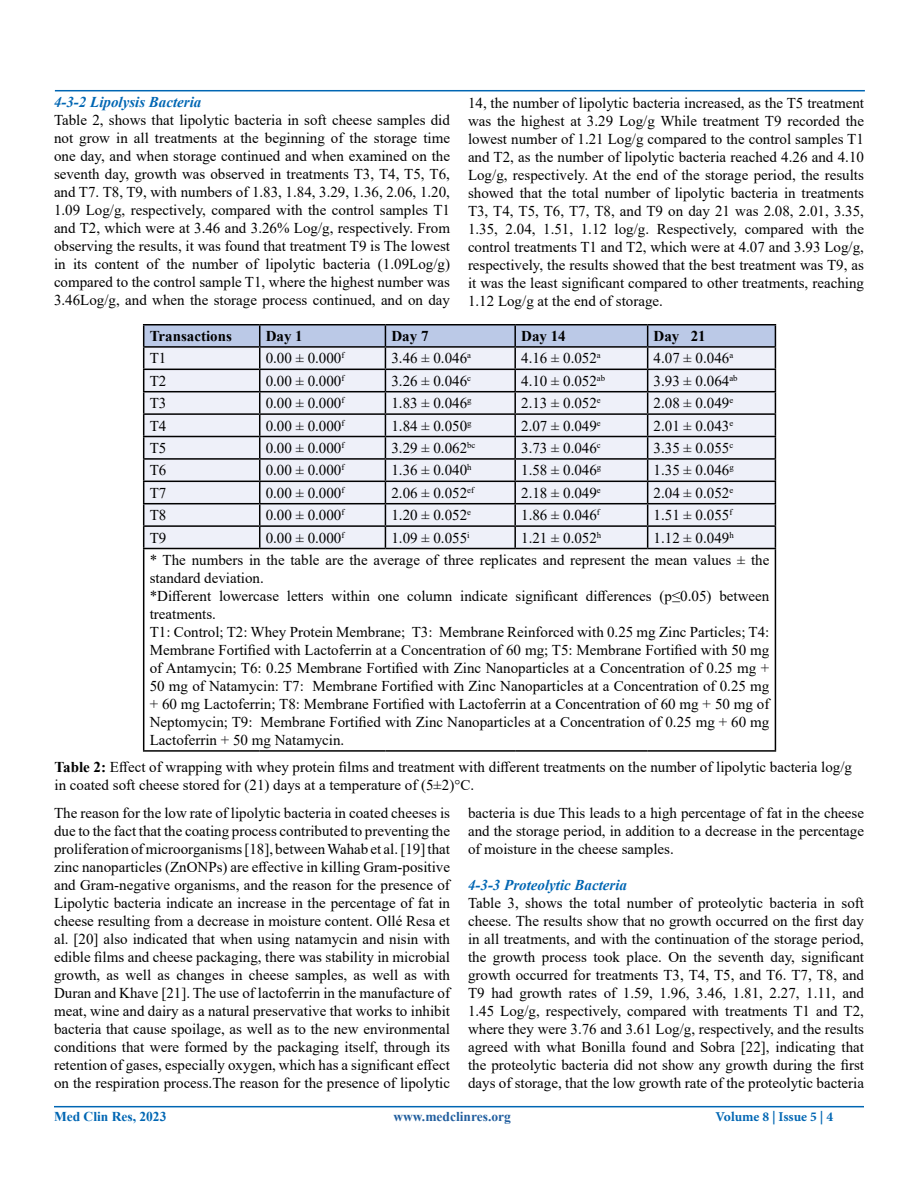
<style>
.page{position:relative;width:918px;height:1188px;background:#fff}
.page>*{position:absolute;margin:0;border:0;box-sizing:border-box;transform-origin:0 0}
.t1{font:15px/18px "Times New Roman";color:#000;text-align:justify}
.t2{font:italic 700 15px "Times New Roman";color:#0066b3}
.t3{font:700 15px "Times New Roman";color:#000}
.t4{font:700 13.5px "Times New Roman";color:#215e9e}
.t5{font:700 13.5px "Minion Pro";letter-spacing:-.005em;color:#0066b3}
.t6{font:700 13.5px "Times New Roman";color:#0066b3}
.s1{font-weight:700}
</style>
<div class="page">
<hr style="left:54px;top:1106px;width:810px;height:1px;background:#0066b3">
<hr style="left:55px;top:90px;width:810px;height:1px;background:#0066b3">
<hr style="left:143px;top:324px;width:117px;height:2px;background:#000">
<hr style="left:260px;top:324px;width:125px;height:2px;background:#000">
<hr style="left:385px;top:324px;width:130px;height:2px;background:#000">
<hr style="left:515px;top:324px;width:133px;height:2px;background:#000">
<hr style="left:648px;top:324px;width:128px;height:2px;background:#000">
<svg style="left:143px;top:325px;width:633px;height:223px;background:#d6d9e4"></svg>
<hr style="left:143px;top:548px;width:117px;height:1px;background:#000">
<hr style="left:143px;top:549px;width:1px;height:201px;background:#000">
<hr style="left:260px;top:548px;width:125px;height:1px;background:#000">
<hr style="left:385px;top:548px;width:130px;height:1px;background:#000">
<hr style="left:515px;top:548px;width:133px;height:1px;background:#000">
<hr style="left:648px;top:548px;width:128px;height:1px;background:#000">
<hr style="left:775px;top:549px;width:1px;height:201px;background:#000">
<hr style="left:143px;top:750px;width:117px;height:2px;background:#000">
<hr style="left:260px;top:750px;width:125px;height:2px;background:#000">
<hr style="left:385px;top:750px;width:130px;height:2px;background:#000">
<hr style="left:515px;top:750px;width:133px;height:2px;background:#000">
<hr style="left:648px;top:750px;width:128px;height:2px;background:#000">
<p class="t2" style="left:54px;top:92px;width:149px">4-3-2 Lipolysis Bacteria</p>
<p class="t1" style="left:54px;top:111px;width:398px">Table 2, shows that lipolytic bacteria in soft cheese samples did not grow in all treatments at the beginning of the storage time one day, and when storage continued and when examined on the seventh day, growth was observed in treatments T3, T4, T5, T6, and T7. T8, T9, with numbers of 1.83, 1.84, 3.29, 1.36, 2.06, 1.20, 1.09 Log/g, respectively, compared with the control samples T1 and T2, which were at 3.46 and 3.26% Log/g, respectively. From observing the results, it was found that treatment T9 is The lowest in its content of the number of lipolytic bacteria (1.09Log/g) compared to the control sample T1, where the highest number was 3.46Log/g, and when the storage process continued, and on day</p>
<p class="t1" style="left:468px;top:93px;width:398px">14, the number of lipolytic bacteria increased, as the T5 treatment was the highest at 3.29 Log/g While treatment T9 recorded the lowest number of 1.21 Log/g compared to the control samples T1 and T2, as the number of lipolytic bacteria reached 4.26 and 4.10<br>Log/g, respectively. At the end of the storage period, the results showed that the total number of lipolytic bacteria in treatments T3, T4, T5, T6, T7, T8, and T9 on day 21 was 2.08, 2.01, 3.35, 1.35, 2.04, 1.51, 1.12 log/g. Respectively, compared with the control treatments T1 and T2, which were at 4.07 and 3.93 Log/g, respectively, the results showed that the best treatment was T9, as it was the least significant compared to other treatments, reaching 1.12 Log/g at the end of storage.</p>
<p class="t3" style="left:150px;top:325px;width:84px">Transactions</p>
<p class="t3" style="left:266px;top:325px;width:39px">Day 1</p>
<p class="t3" style="left:391px;top:325px;width:39px">Day 7</p>
<p class="t3" style="left:521px;top:325px;width:46px">Day 14</p>
<p class="t3" style="left:654px;top:325px;width:54px">Day 21</p>
<p class="t1" style="left:150px;top:349px;width:18px">T1</p>
<p class="t1" style="left:266px;top:349px;width:80px">0.00 ± 0.000<sup>f</sup></p>
<p class="t1" style="left:391px;top:349px;width:81px">3.46 ± 0.046<sup>a</sup></p>
<p class="t1" style="left:521px;top:349px;width:81px">4.16 ± 0.052<sup>a</sup></p>
<p class="t1" style="left:654px;top:349px;width:81px">4.07 ± 0.046<sup>a</sup></p>
<p class="t1" style="left:150px;top:371px;width:18px">T2</p>
<p class="t1" style="left:266px;top:371px;width:80px">0.00 ± 0.000<sup>f</sup></p>
<p class="t1" style="left:391px;top:371px;width:81px">3.26 ± 0.046<sup>c</sup></p>
<p class="t1" style="left:521px;top:371px;width:85px">4.10 ± 0.052<sup>ab</sup></p>
<p class="t1" style="left:654px;top:371px;width:85px">3.93 ± 0.064<sup>ab</sup></p>
<p class="t1" style="left:150px;top:394px;width:18px">T3</p>
<p class="t1" style="left:266px;top:394px;width:80px">0.00 ± 0.000<sup>f</sup></p>
<p class="t1" style="left:391px;top:394px;width:82px">1.83 ± 0.046<sup>g</sup></p>
<p class="t1" style="left:521px;top:394px;width:81px">2.13 ± 0.052<sup>e</sup></p>
<p class="t1" style="left:654px;top:394px;width:81px">2.08 ± 0.049<sup>e</sup></p>
<p class="t1" style="left:150px;top:416px;width:18px">T4</p>
<p class="t1" style="left:266px;top:416px;width:80px">0.00 ± 0.000<sup>f</sup></p>
<p class="t1" style="left:391px;top:416px;width:82px">1.84 ± 0.050<sup>g</sup></p>
<p class="t1" style="left:521px;top:416px;width:81px">2.07 ± 0.049<sup>e</sup></p>
<p class="t1" style="left:654px;top:416px;width:81px">2.01 ± 0.043<sup>e</sup></p>
<p class="t1" style="left:150px;top:438px;width:18px">T5</p>
<p class="t1" style="left:266px;top:438px;width:80px">0.00 ± 0.000<sup>f</sup></p>
<p class="t1" style="left:391px;top:438px;width:85px">3.29 ± 0.062<sup>bc</sup></p>
<p class="t1" style="left:521px;top:438px;width:81px">3.73 ± 0.046<sup>c</sup></p>
<p class="t1" style="left:654px;top:438px;width:81px">3.35 ± 0.055<sup>c</sup></p>
<p class="t1" style="left:150px;top:461px;width:18px">T6</p>
<p class="t1" style="left:266px;top:461px;width:80px">0.00 ± 0.000<sup>f</sup></p>
<p class="t1" style="left:391px;top:461px;width:82px">1.36 ± 0.040<sup>h</sup></p>
<p class="t1" style="left:521px;top:461px;width:82px">1.58 ± 0.046<sup>g</sup></p>
<p class="t1" style="left:654px;top:461px;width:82px">1.35 ± 0.046<sup>g</sup></p>
<p class="t1" style="left:150px;top:483px;width:18px">T7</p>
<p class="t1" style="left:266px;top:483px;width:80px">0.00 ± 0.000<sup>f</sup></p>
<p class="t1" style="left:391px;top:483px;width:84px">2.06 ± 0.052<sup>ef</sup></p>
<p class="t1" style="left:521px;top:483px;width:81px">2.18 ± 0.049<sup>e</sup></p>
<p class="t1" style="left:654px;top:483px;width:81px">2.04 ± 0.052<sup>e</sup></p>
<p class="t1" style="left:150px;top:506px;width:18px">T8</p>
<p class="t1" style="left:266px;top:506px;width:80px">0.00 ± 0.000<sup>f</sup></p>
<p class="t1" style="left:391px;top:506px;width:81px">1.20 ± 0.052<sup>e</sup></p>
<p class="t1" style="left:521px;top:506px;width:80px">1.86 ± 0.046<sup>f</sup></p>
<p class="t1" style="left:654px;top:506px;width:80px">1.51 ± 0.055<sup>f</sup></p>
<p class="t1" style="left:150px;top:528px;width:18px">T9</p>
<p class="t1" style="left:266px;top:528px;width:80px">0.00 ± 0.000<sup>f</sup></p>
<p class="t1" style="left:391px;top:528px;width:80px">1.09 ± 0.055<sup>i</sup></p>
<p class="t1" style="left:521px;top:528px;width:82px">1.21 ± 0.052<sup>h</sup></p>
<p class="t1" style="left:150px;top:526px;width:621px;line-height:22.4px;text-indent:504px">1.12 ± 0.049<sup>h<br></sup>* The numbers in the table are the average of three replicates and represent the mean values ± the</p>
<p class="t1" style="left:150px;top:568px;width:621px;text-align:left">standard deviation.<br>*Different lowercase letters within one column indicate significant differences (p≤0.05) between treatments.<br>T1: Control; T2: Whey Protein Membrane; T3: Membrane Reinforced with 0.25 mg Zinc Particles; T4:<br>Membrane Fortified with Lactoferrin at a Concentration of 60 mg; T5: Membrane Fortified with 50 mg of Antamycin; T6: 0.25 Membrane Fortified with Zinc Nanoparticles at a Concentration of 0.25 mg + 50 mg of Natamycin: T7: Membrane Fortified with Zinc Nanoparticles at a Concentration of 0.25 mg + 60 mg Lactoferrin; T8: Membrane Fortified with Lactoferrin at a Concentration of 60 mg + 50 mg of Neptomycin; T9: Membrane Fortified with Zinc Nanoparticles at a Concentration of 0.25 mg + 60 mg Lactoferrin + 50 mg Natamycin.</p>
<p class="t1" style="left:55px;top:757px;width:799px"><span class="s1">Table 2:</span> Effect of wrapping with whey protein films and treatment with different treatments on the number of lipolytic bacteria log/g in coated soft cheese stored for (21) days at a temperature of (5±2)°C.</p>
<p class="t1" style="left:54px;top:803px;width:398px">The reason for the low rate of lipolytic bacteria in coated cheeses is due to the fact that the coating process contributed to preventing the proliferation of microorganisms [18], between Wahab et al. [19] that zinc nanoparticles (ZnONPs) are effective in killing Gram-positive and Gram-negative organisms, and the reason for the presence of Lipolytic bacteria indicate an increase in the percentage of fat in cheese resulting from a decrease in moisture content. Ollé Resa et al. [20] also indicated that when using natamycin and nisin with edible films and cheese packaging, there was stability in microbial growth, as well as changes in cheese samples, as well as with Duran and Khave [21]. The use of lactoferrin in the manufacture of meat, wine and dairy as a natural preservative that works to inhibit bacteria that cause spoilage, as well as to the new environmental conditions that were formed by the packaging itself, through its retention of gases, especially oxygen, which has a significant effect on the respiration process.The reason for the presence of lipolytic</p>
<p class="t1" style="left:468px;top:803px;width:398px">bacteria is due This leads to a high percentage of fat in the cheese and the storage period, in addition to a decrease in the percentage of moisture in the cheese samples.</p>
<p class="t2" style="left:468px;top:874px;width:161px">4-3-3 Proteolytic Bacteria</p>
<p class="t1" style="left:468px;top:893px;width:398px">Table 3, shows the total number of proteolytic bacteria in soft cheese. The results show that no growth occurred on the first day in all treatments, and with the continuation of the storage period, the growth process took place. On the seventh day, significant growth occurred for treatments T3, T4, T5, and T6. T7, T8, and T9 had growth rates of 1.59, 1.96, 3.46, 1.81, 2.27, 1.11, and 1.45 Log/g, respectively, compared with treatments T1 and T2, where they were 3.76 and 3.61 Log/g, respectively, and the results agreed with what Bonilla found and Sobra [22], indicating that the proteolytic bacteria did not show any growth during the first days of storage, that the low growth rate of the proteolytic bacteria</p>
<p class="t6" style="left:54px;top:1107px;width:114px">Med Clin Res, 2023</p>
<p class="t4" style="left:393px;top:1106px;width:119px">www.medclinres.org</p>
<p class="t5" style="left:716px;top:1107px;width:119px">Volume 8 | Issue 5 | 4</p>
</div>
